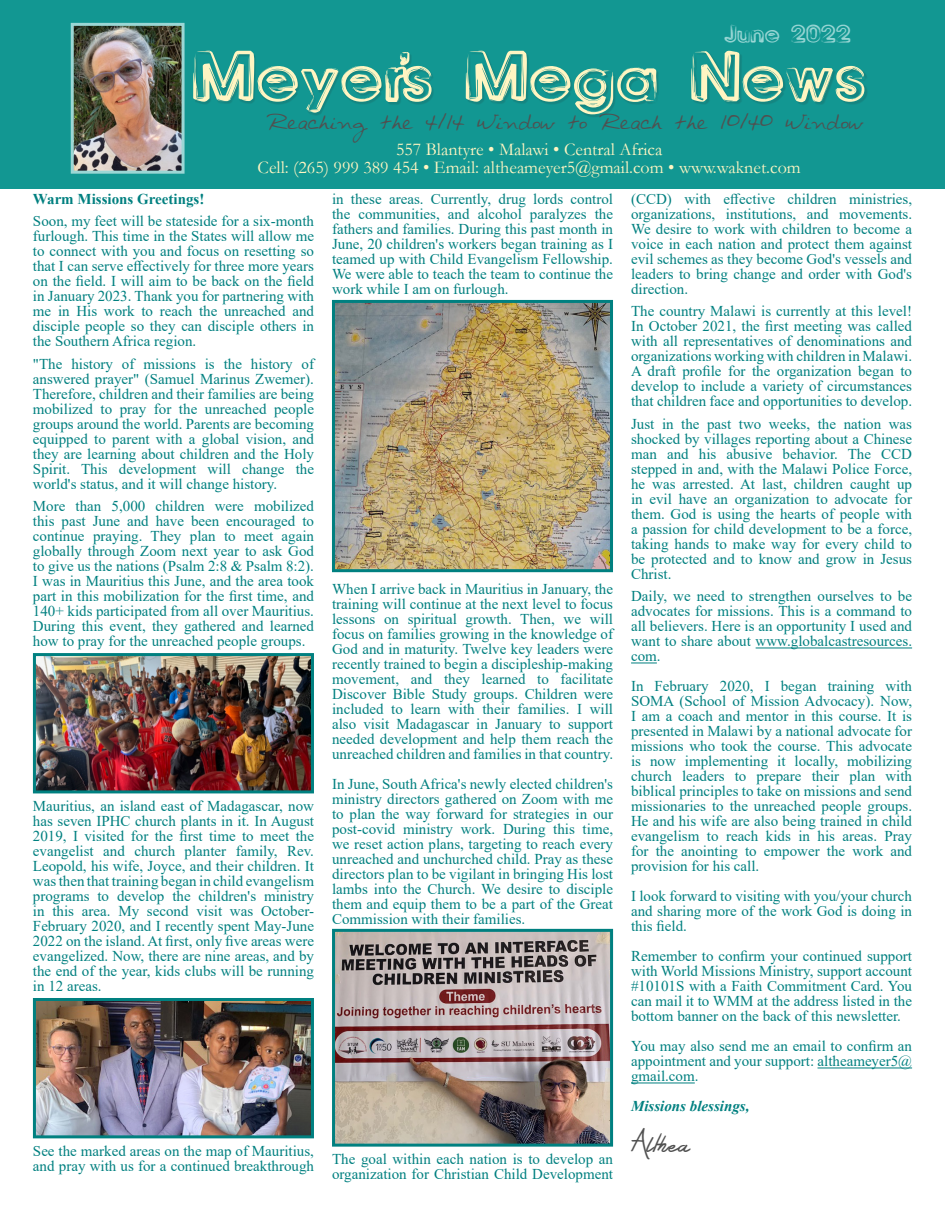
<style>
.page{position:relative;width:945px;height:1215px;background:#fff}
.page>*{position:absolute;margin:0;border:0;box-sizing:border-box;transform-origin:0 0}
.t1{font:51px "Benny Blanco";letter-spacing:.05em;color:#fff5c2;scale:1.14 1}
.t2{font:22.5px "Silent Reaction";color:#505050}
.t3{font:18px/18px "Garamond";color:#fff5c2;text-align:center}
.t4{font:18px "Benny Blanco";letter-spacing:.05em;color:#9bd7d5;scale:1.14 1}
.t5{font:16.5px "Avantque...";color:#505050;scale:1.06 1}
.t6{font:15px/15px "Times New Roman";color:#008080;text-align:justify}
.t7{font:700 15px "Times New Roman";color:#008080}
.t8{font:italic 700 15px "Times New Roman";color:#008080}
</style>
<div class="page">
<hr style="left:756px;top:648px;width:156px;height:1px;background:#008080">
<svg style="left:631px;top:663px;width:26px;height:1px"></svg>
<hr style="left:818px;top:1068px;width:94px;height:1px;background:#008080">
<hr style="left:631px;top:1083px;width:64px;height:1px;background:#008080">
<div style="left:0;top:0;width:945px;height:188px;background:#129792"></div>
<img style="left:75px;top:27px;width:106px;height:143px">
<div style="left:71px;top:23px;width:114px;height:151px;border:3px solid #9bd7d5"></div>
<div style="left:195px;top:52px;width:672px;height:65px;background:#231f20;opacity:.15"></div>
<img style="left:37px;top:657px;width:273px;height:132px">
<div style="left:33px;top:653px;width:281px;height:140px;border:3px solid #008080"></div>
<img style="left:336px;top:304px;width:273px;height:264px">
<div style="left:332px;top:300px;width:281px;height:272px;border:3px solid #008080"></div>
<img style="left:37px;top:1002px;width:273px;height:132px">
<div style="left:33px;top:998px;width:281px;height:140px;border:3px solid #008080"></div>
<img style="left:336px;top:933px;width:273px;height:210px">
<div style="left:332px;top:929px;width:281px;height:218px;border:3px solid #008080"></div>
<p class="t4" style="left:724px;top:24px;width:112px">June 2022</p>
<p class="t1" style="left:193px;top:51px;width:591px">Meyer's Mega News</p>
<p class="t5" style="left:267px;top:113px;width:565px">Reaching the 4/14 Window to Reach the 10/40 Window</p>
<p class="t3" style="left:258px;top:140px;width:545px">557 Blantyre • Malawi • Central Africa<br>Cell: (265) 999 389 454 • Email: altheameyer5@gmail.com • www.waknet.com</p>
<p class="t7" style="left:33px;top:188px;width:173px">Warm Missions Greetings!</p>
<p class="t6" style="left:33px;top:213px;width:283px">Soon, my feet will be stateside for a six-month furlough. This time in the States will allow me to connect with you and focus on resetting so that I can serve effectively for three more years on the field. I will aim to be back on the field in January 2023. Thank you for partnering with me in His work to reach the unreached and disciple people so they can disciple others in the Southern Africa region.</p>
<p class="t6" style="left:33px;top:356px;width:283px">"The history of missions is the history of answered prayer" (Samuel Marinus Zwemer).<br>Therefore, children and their families are being mobilized to pray for the unreached people groups around the world. Parents are becoming equipped to parent with a global vision, and they are learning about children and the Holy Spirit. This development will change the world's status, and it will change history.</p>
<p class="t6" style="left:33px;top:498px;width:283px">More than 5,000 children were mobilized this past June and have been encouraged to continue praying. They plan to meet again globally through Zoom next year to ask God to give us the nations (Psalm 2:8 &amp; Psalm 8:2).<br>I was in Mauritius this June, and the area took part in this mobilization for the first time, and 140+ kids participated from all over Mauritius.<br>During this event, they gathered and learned how to pray for the unreached people groups.</p>
<p class="t6" style="left:33px;top:798px;width:283px">Mauritius, an island east of Madagascar, now has seven IPHC church plants in it. In August 2019, I visited for the first time to meet the evangelist and church planter family, Rev.<br>Leopold, his wife, Joyce, and their children. It was then that training began in child evangelism programs to develop the children's ministry in this area. My second visit was October-February 2020, and I recently spent May-June 2022 on the island. At first, only five areas were evangelized. Now, there are nine areas, and by the end of the year, kids clubs will be running in 12 areas.</p>
<p class="t6" style="left:33px;top:1143px;width:283px">See the marked areas on the map of Mauritius, and pray with us for a continued breakthrough</p>
<p class="t6" style="left:332px;top:191px;width:283px">in these areas. Currently, drug lords control the communities, and alcohol paralyzes the fathers and families. During this past month in June, 20 children's workers began training as I teamed up with Child Evangelism Fellowship.<br>We were able to teach the team to continue the work while I am on furlough.</p>
<p class="t6" style="left:332px;top:581px;width:283px">When I arrive back in Mauritius in January, the training will continue at the next level to focus lessons on spiritual growth. Then, we will focus on families growing in the knowledge of God and in maturity. Twelve key leaders were recently trained to begin a discipleship-making movement, and they learned to facilitate Discover Bible Study groups. Children were included to learn with their families. I will also visit Madagascar in January to support needed development and help them reach the unreached children and families in that country.</p>
<p class="t6" style="left:332px;top:776px;width:283px">In June, South Africa's newly elected children's ministry directors gathered on Zoom with me to plan the way forward for strategies in our post-covid ministry work. During this time, we reset action plans, targeting to reach every unreached and unchurched child. Pray as these directors plan to be vigilant in bringing His lost lambs into the Church. We desire to disciple them and equip them to be a part of the Great Commission with their families.</p>
<p class="t6" style="left:332px;top:1151px;width:283px">The goal within each nation is to develop an organization for Christian Child Development</p>
<p class="t6" style="left:631px;top:191px;width:283px">(CCD) with effective children ministries, organizations, institutions, and movements.<br>We desire to work with children to become a voice in each nation and protect them against evil schemes as they become God's vessels and leaders to bring change and order with God's direction.</p>
<p class="t6" style="left:631px;top:303px;width:283px">The country Malawi is currently at this level!<br>In October 2021, the first meeting was called with all representatives of denominations and organizations working with children in Malawi.<br>A draft profile for the organization began to develop to include a variety of circumstances that children face and opportunities to develop.</p>
<p class="t6" style="left:631px;top:416px;width:283px">Just in the past two weeks, the nation was shocked by villages reporting about a Chinese man and his abusive behavior. The CCD stepped in and, with the Malawi Police Force, he was arrested. At last, children caught up in evil have an organization to advocate for them. God is using the hearts of people with a passion for child development to be a force, taking hands to make way for every child to be protected and to know and grow in Jesus Christ.</p>
<p class="t6" style="left:631px;top:588px;width:283px">Daily, we need to strengthen ourselves to be advocates for missions. This is a command to all believers. Here is an opportunity I used and want to share about www.globalcastresources. com.</p>
<p class="t6" style="left:631px;top:678px;width:283px">In February 2020, I began training with SOMA (School of Mission Advocacy). Now, I am a coach and mentor in this course. It is presented in Malawi by a national advocate for missions who took the course. This advocate is now implementing it locally, mobilizing church leaders to prepare their plan with biblical principles to take on missions and send missionaries to the unreached people groups.<br>He and his wife are also being trained in child evangelism to reach kids in his areas. Pray for the anointing to empower the work and provision for his call.</p>
<p class="t6" style="left:631px;top:888px;width:283px">I look forward to visiting with you/your church and sharing more of the work God is doing in this field.</p>
<p class="t6" style="left:631px;top:948px;width:283px">Remember to confirm your continued support with World Missions Ministry, support account #10101S with a Faith Commitment Card. You can mail it to WMM at the address listed in the bottom banner on the back of this newsletter.</p>
<p class="t6" style="left:631px;top:1038px;width:283px">You may also send me an email to confirm an appointment and your support: altheameyer5@ gmail.com.</p>
<p class="t8" style="left:631px;top:1096px;width:120px">Missions blessings,</p>
<p class="t2" style="left:631px;top:1127px;width:60px">Althea</p>
</div>
